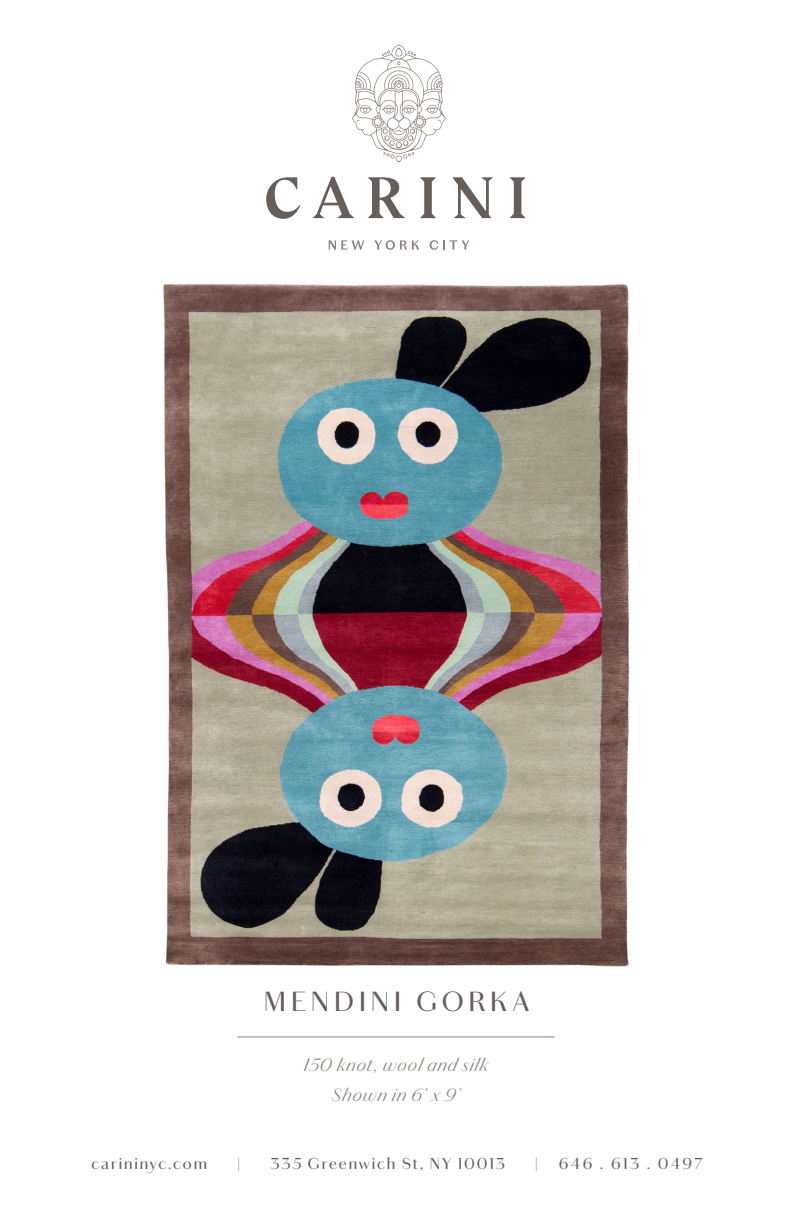
<style>
.page{position:relative;width:792px;height:1224px;background:#fff}
.page>*{position:absolute;margin:0;border:0;box-sizing:border-box;transform-origin:0 0}
.t1{font:28px "Chiswick Sans";letter-spacing:.175em;color:#665e59}
.t2{font:italic 300 18px "Chiswick Sans";letter-spacing:.06em;color:#8c827a}
.t3{font:16px "Chiswick Sans";letter-spacing:.115em;color:#665e59}
.t4{font:16px "Chiswick Sans";letter-spacing:.155em;color:#665e59}
</style>
<div class="page">
<hr style="left:237px;top:1037px;width:318px;height:1px;background:#8c827a">
<svg style="left:266px;top:177px;width:34px;height:42px"></svg>
<svg style="left:313px;top:177px;width:41px;height:41px"></svg>
<svg style="left:368px;top:177px;width:37px;height:41px"></svg>
<svg style="left:420px;top:177px;width:16px;height:41px"></svg>
<svg style="left:452px;top:177px;width:41px;height:41px"></svg>
<svg style="left:509px;top:177px;width:17px;height:41px"></svg>
<svg style="left:329px;top:240px;width:35px;height:10px"></svg>
<svg style="left:374px;top:240px;width:45px;height:10px"></svg>
<svg style="left:430px;top:240px;width:39px;height:10px"></svg>
<svg style="left:352px;top:45px;width:94px;height:117px"></svg>
<img style="left:163px;top:284px;width:467px;height:683px">
<p class="t1" style="left:264px;top:981px;width:267px">MENDINI GORKA</p>
<p class="t2" style="left:304px;top:1052px;width:186px">150 knot, wool and silk</p>
<p class="t2" style="left:332px;top:1082px;width:130px">Shown in 6’ x 9’</p>
<p class="t3" style="left:91px;top:1152px;width:117px">carininyc.com</p>
<p class="t3" style="left:237px;top:1152px;width:4px">|</p>
<p class="t3" style="left:270px;top:1152px;width:236px">335 Greenwich St, NY 10013</p>
<p class="t3" style="left:535px;top:1152px;width:4px">|</p>
<p class="t4" style="left:559px;top:1152px;width:145px">646 . 613 . 0497</p>
</div>
